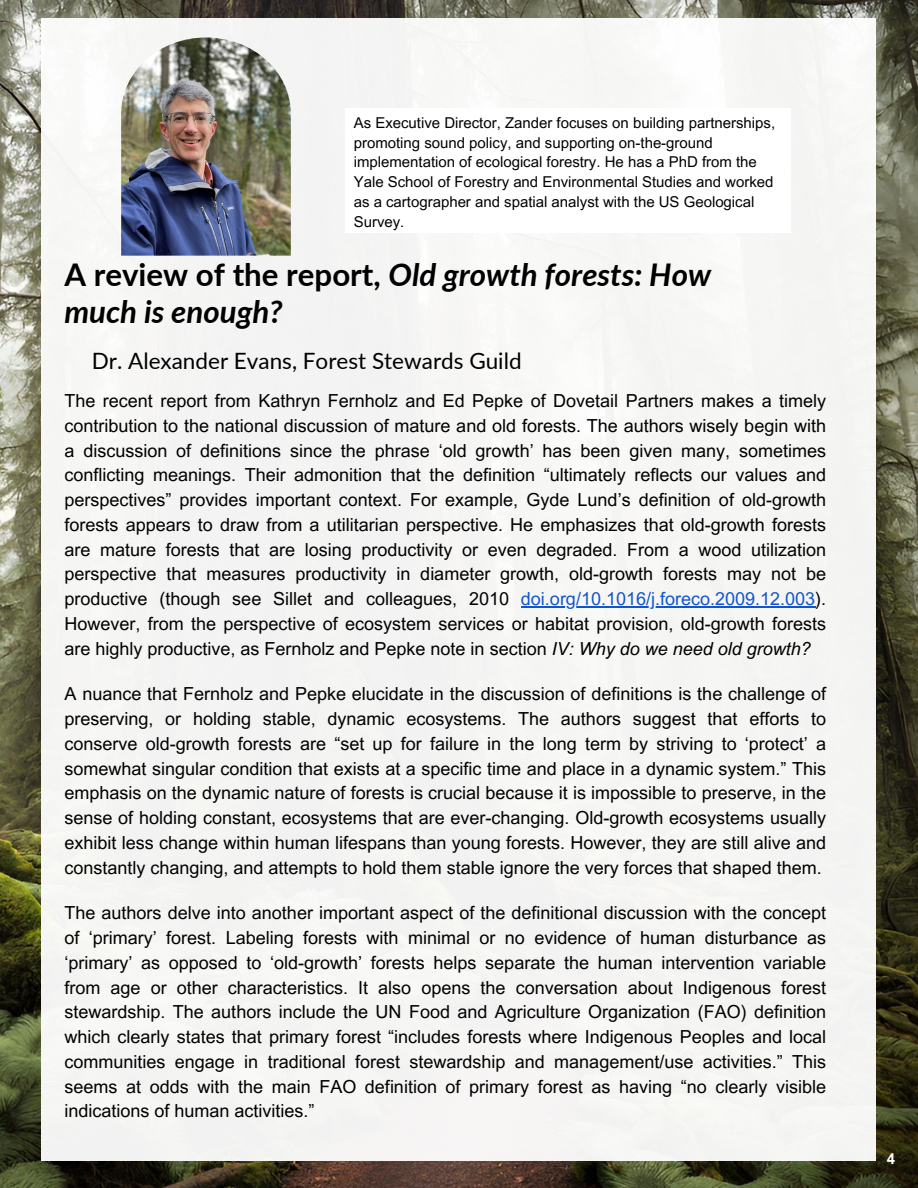
<style>
.page{position:relative;width:918px;height:1188px;background:#fff}
.page>*{position:absolute;margin:0;border:0;box-sizing:border-box;transform-origin:0 0}
.t1{font:italic 700 31.2px/37.2px "Lato";color:#000}
.t2{font:22.5px "Lato";color:#000}
.t3{font:18px/24.8px "Arial MT Pro";color:#000;text-align:justify}
.t4{font:15px/20px "Arial MT Pro";color:#000}
.t5{font:700 15px "Arial MT Pro";color:#fff}
.s1{font-style:normal}
.s2{color:#15c}
.s3{font-style:italic}
</style>
<div class="page">
<img style="left:0;top:0;width:918px;height:1188px">
<div style="left:41px;top:18px;width:834px;height:1143px;background:#f5f5f4"></div>
<hr style="left:521px;top:606px;width:294px;height:1px;background:#15c">
<img style="left:121px;top:37px;width:170px;height:219px">
<div style="left:345px;top:109px;width:446px;height:124px;background:#fff"></div>
<p class="t4" style="left:354px;top:114px;width:423px">As Executive Director, Zander focuses on building partnerships, promoting sound policy, and supporting on-the-ground implementation of ecological forestry. He has a PhD from the Yale School of Forestry and Environmental Studies and worked as a cartographer and spatial analyst with the US Geological Survey.</p>
<h1 class="t1" style="left:64px;top:255px;width:648px"><span class="s1">A review of the report,</span> Old growth forests: How much is enough?</h1>
<p class="t2" style="left:92px;top:347px;width:431px">Dr. Alexander Evans, Forest Stewards Guild</p>
<p class="t3" style="left:64px;top:391px;width:763px">The recent report from Kathryn Fernholz and Ed Pepke of Dovetail Partners makes a timely contribution to the national discussion of mature and old forests. The authors wisely begin with a discussion of definitions since the phrase ‘old growth’ has been given many, sometimes conflicting meanings. Their admonition that the definition “ultimately reflects our values and perspectives” provides important context. For example, Gyde Lund’s definition of old-growth forests appears to draw from a utilitarian perspective. He emphasizes that old-growth forests are mature forests that are losing productivity or even degraded. From a wood utilization perspective that measures productivity in diameter growth, old-growth forests may not be productive (though see Sillet and colleagues, 2010 <span class="s2">doi.org/10.1016/j.foreco.2009.12.003</span>).<br>However, from the perspective of ecosystem services or habitat provision, old-growth forests are highly productive, as Fernholz and Pepke note in section <span class="s3">IV: Why do we need old growth?</span></p>
<p class="t3" style="left:64px;top:684px;width:763px">A nuance that Fernholz and Pepke elucidate in the discussion of definitions is the challenge of preserving, or holding stable, dynamic ecosystems. The authors suggest that efforts to conserve old-growth forests are “set up for failure in the long term by striving to ‘protect’ a somewhat singular condition that exists at a specific time and place in a dynamic system.” This emphasis on the dynamic nature of forests is crucial because it is impossible to preserve, in the sense of holding constant, ecosystems that are ever-changing. Old-growth ecosystems usually exhibit less change within human lifespans than young forests. However, they are still alive and constantly changing, and attempts to hold them stable ignore the very forces that shaped them.</p>
<p class="t3" style="left:64px;top:903px;width:763px">The authors delve into another important aspect of the definitional discussion with the concept of ‘primary’ forest. Labeling forests with minimal or no evidence of human disturbance as ‘primary’ as opposed to ‘old-growth’ forests helps separate the human intervention variable from age or other characteristics. It also opens the conversation about Indigenous forest stewardship. The authors include the UN Food and Agriculture Organization (FAO) definition which clearly states that primary forest “includes forests where Indigenous Peoples and local communities engage in traditional forest stewardship and management/use activities.” This seems at odds with the main FAO definition of primary forest as having “no clearly visible indications of human activities.”</p>
<p class="t5" style="left:887px;top:1153px;width:10px">4</p>
</div>
